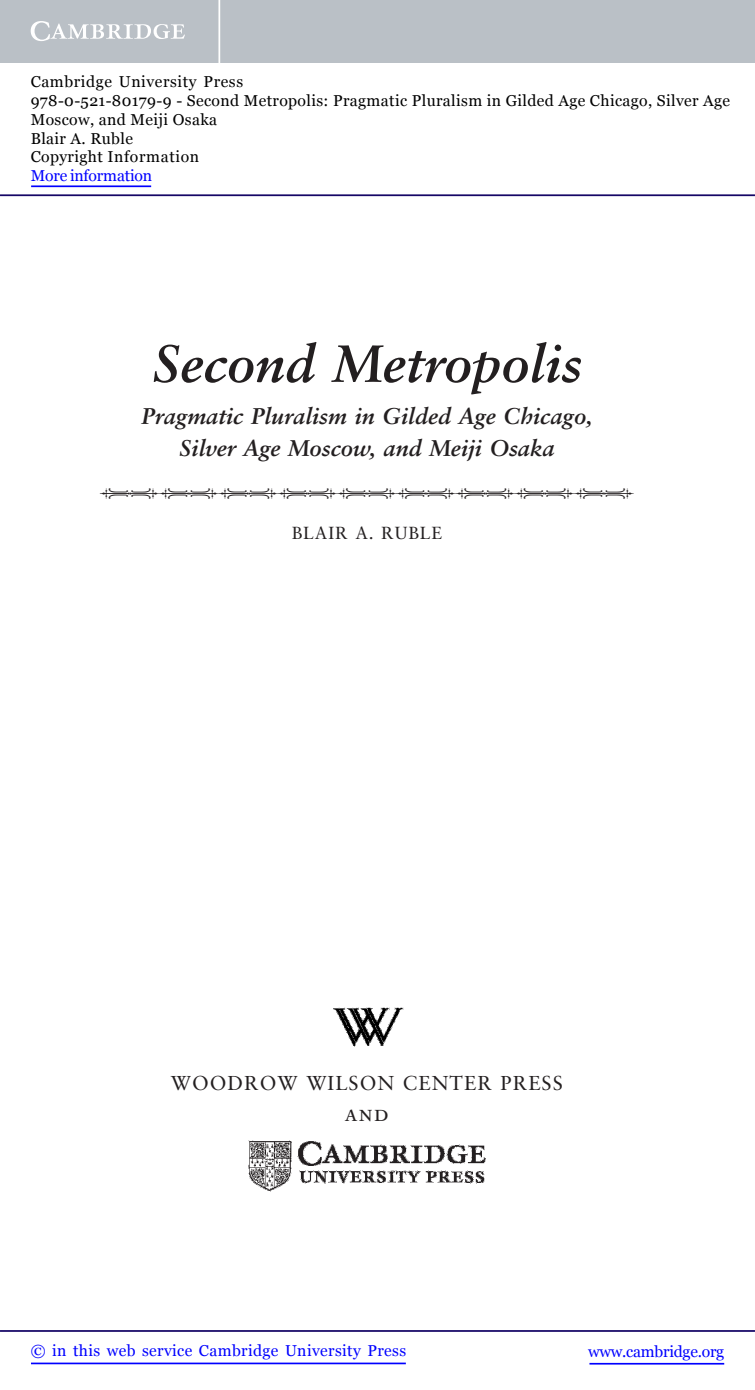
<style>
.page{position:relative;width:755px;height:1390px;background:#fff}
.page>*{position:absolute;margin:0;border:0;box-sizing:border-box;transform-origin:0 0}
.t1{font:italic 700 52.5px "Sabon";color:#231f20}
.t2{font:italic 700 22.75px/31.5px "Sabon";color:#231f20;text-align:center}
.t3{font:22.75px "Sabon Roman SC";color:#231f20}
.t4{font:20.12px "Sabon";letter-spacing:.05em;color:#231f20}
.t5{font:17.5px "Sabon";letter-spacing:.05em;color:#231f20}
.t6{font:15.75px/18.7px "Georgia";letter-spacing:.025em;color:#000}
.t7{font:15.75px "Georgia";letter-spacing:.025em;color:#00f}
.t8{font:15.75px "Georgia";letter-spacing:-.015em;color:#00f}
.t9{font:15.75px "Georgia";letter-spacing:-.01em;color:#00f}
</style>
<div class="page">
<img style="left:248px;top:1140px;width:238px;height:52px">
<img style="left:333px;top:1007px;width:71px;height:40px">
<hr style="left:589px;top:1363px;width:134px;height:1px;background:#00f">
<hr style="left:0;top:1330px;width:754px;height:2px;background:#150666">
<hr style="left:31px;top:1362px;width:374px;height:2px;background:#00f">
<div style="left:0;top:0;width:754px;height:63px;background:#bac0c6"></div>
<svg style="left:31px;top:21px;width:154px;height:20px"></svg>
<hr style="left:218px;top:0;width:2px;height:63px;background:#fff">
<hr style="left:0;top:194px;width:754px;height:2px;background:#150666">
<hr style="left:31px;top:185px;width:120px;height:2px;background:#00f">
<p class="t6" style="left:31px;top:73px;width:700px">Cambridge University Press<br>978-0-521-80179-9 - Second Metropolis: Pragmatic Pluralism in Gilded Age Chicago, Silver Age Moscow, and Meiji Osaka<br>Blair A. Ruble<br>Copyright Information</p>
<p class="t9" style="left:31px;top:166px;width:123px">More information</p>
<p class="t1" style="left:152px;top:342px;width:431px">Second Metropolis</p>
<p class="t2" style="left:141px;top:402px;width:452px">Pragmatic Pluralism in Gilded Age Chicago,<br>Silver Age Moscow, and Meiji Osaka</p>
<p class="t5" style="left:291px;top:526px;width:152px">BLAIR A. RUBLE</p>
<p class="t4" style="left:171px;top:1074px;width:393px">WOODROW WILSON CENTER PRESS</p>
<p class="t3" style="left:345px;top:1100px;width:45px">and</p>
<p class="t7" style="left:31px;top:1341px;width:376px">© in this web service Cambridge University Press</p>
<p class="t8" style="left:588px;top:1341px;width:137px">www.cambridge.org</p>
</div>
